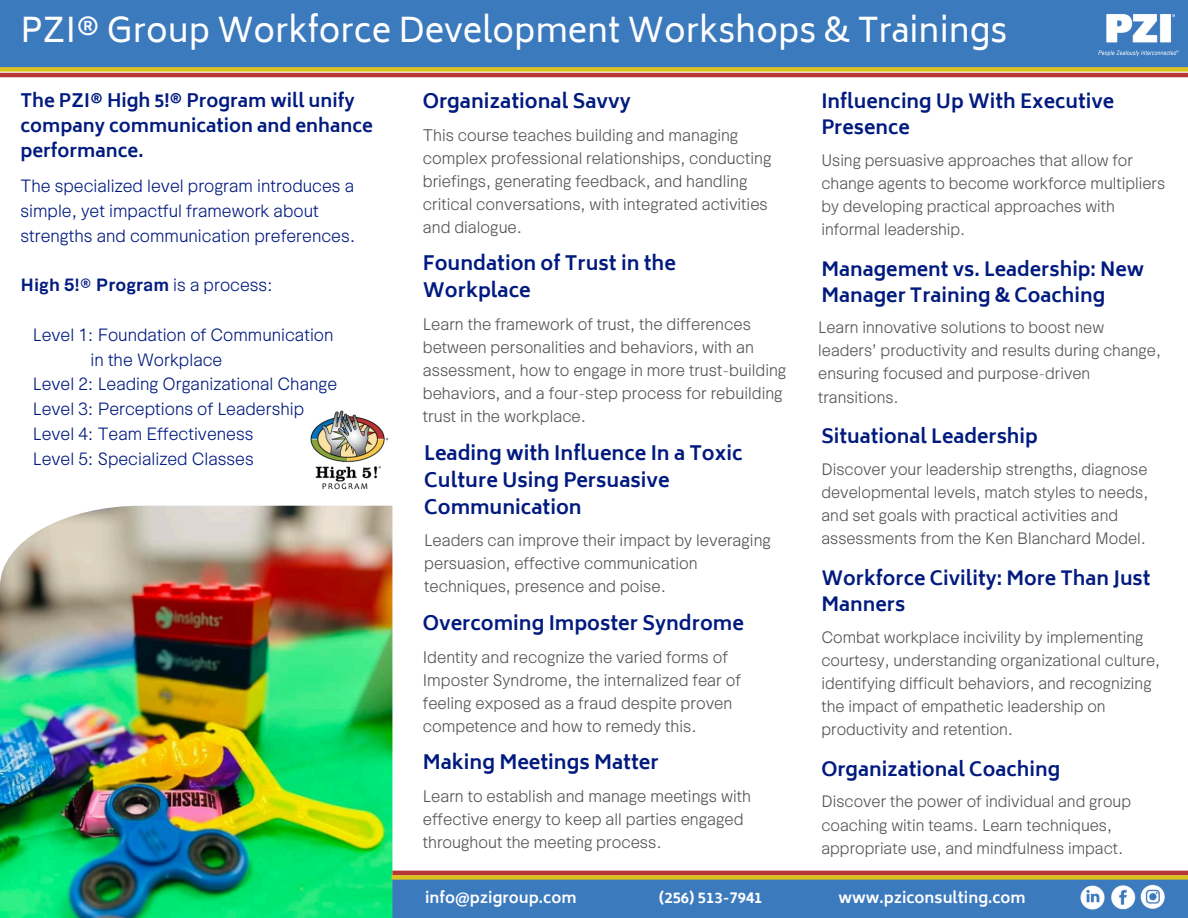
<style>
.page{position:relative;width:1188px;height:918px;background:#fff}
.page>*{position:absolute;margin:0;border:0;box-sizing:border-box;transform-origin:0 0}
.t1{font:33px "Biryani";color:#fff}
.t2{font:700 19.35px/27px "Biryani";color:#001a7f}
.t3{font:700 19.05px/26px "Biryani";color:#001a7f}
.t4{font:300 18px/24.8px "Okomito";color:#001a7f}
.t5{font:700 18px/24.8px "Biryani";color:#001a7f}
.t6{font:700 18px "Okomito";color:#001a7f}
.t7{font:300 16.95px/23.1px "Okomito";color:#545454}
.t8{font:300 16.8px/23.1px "Okomito";color:#545454}
.t9{font:700 15px "Biryani";color:#fff}
.s1{font-weight:300}
</style>
<div class="page">
<div style="left:392px;top:877px;width:796px;height:41px;background:#3c7abe"></div>
<div style="left:0;top:0;width:1188px;height:69px;background:#3c7abe"></div>
<img style="left:0;top:506px;width:392px;height:412px">
<img style="left:1098px;top:14px;width:81px;height:43px">
<img style="left:1080px;top:884px;width:85px;height:26px">
<img style="left:310px;top:410px;width:79px;height:80px">
<div style="left:0;top:67px;width:1188px;height:5px;background:#dbc11e"></div>
<div style="left:392px;top:875px;width:796px;height:5px;background:#dbc11e"></div>
<hr style="left:0;top:73px;width:1188px;height:4px;background:#b63736">
<hr style="left:392px;top:871px;width:796px;height:4px;background:#b63736">
<p class="t1" style="left:20px;top:12px;width:989px">PZI® Group Workforce Development Workshops &amp; Trainings</p>
<h2 class="t5" style="left:20px;top:89px;width:354px">The PZI® High 5!® Program will unify company communication and enhance performance.</h2>
<p class="t4" style="left:20px;top:173px;width:336px">The specialized level program introduces a simple, yet impactful framework about strengths and communication preferences.</p>
<h2 class="t6" style="left:20px;top:273px;width:254px">High 5!® Program <span class="s1">is a process:</span></h2>
<p class="t4" style="left:33px;top:321px;width:302px">Level 1: Foundation of Communication</p>
<p class="t4" style="left:91px;top:346px;width:133px">in the Workplace</p>
<p class="t4" style="left:33px;top:371px;width:306px">Level 2: Leading Organizational Change</p>
<p class="t4" style="left:33px;top:396px;width:273px">Level 3: Perceptions of Leadership</p>
<p class="t4" style="left:33px;top:420px;width:222px">Level 4: Team Effectiveness</p>
<p class="t4" style="left:33px;top:445px;width:222px">Level 5: Specialized Classes</p>
<h3 class="t2" style="left:423px;top:88px;width:209px">Organizational Savvy</h3>
<h3 class="t7" style="left:423px;top:122px;width:350px">This course teaches building and managing complex professional relationships, conducting briefings, generating feedback, and handling critical conversations, with integrated activities and dialogue.</h3>
<p class="t2" style="left:423px;top:250px;width:255px">Foundation of Trust in the<br>Workplace</p>
<h2 class="t7" style="left:423px;top:312px;width:365px">Learn the framework of trust, the differences between personalities and behaviors, with an assessment, how to engage in more trust-building behaviors, and a four-step process for rebuilding trust in the workplace.</h2>
<h3 class="t2" style="left:424px;top:440px;width:320px">Leading with Influence In a Toxic<br>Culture Using Persuasive<br>Communication</h3>
<p class="t7" style="left:424px;top:528px;width:348px">Leaders can improve their impact by leveraging persuasion, effective communication techniques, presence and poise.</p>
<p class="t2" style="left:423px;top:610px;width:323px">Overcoming Imposter Syndrome</p>
<h2 class="t7" style="left:423px;top:644px;width:320px">Identity and recognize the varied forms of Imposter Syndrome, the internalized fear of feeling exposed as a fraud despite proven competence and how to remedy this.</h2>
<p class="t2" style="left:423px;top:749px;width:237px">Making Meetings Matter</p>
<h2 class="t7" style="left:423px;top:784px;width:330px">Learn to establish and manage meetings with effective energy to keep all parties engaged throughout the meeting process.</h2>
<p class="t3" style="left:821px;top:89px;width:294px">Influencing Up With Executive<br>Presence</p>
<h2 class="t8" style="left:821px;top:148px;width:345px">Using persuasive approaches that allow for change agents to become workforce multipliers by developing practical approaches with informal leadership.</h2>
<p class="t3" style="left:821px;top:256px;width:324px">Management vs. Leadership: New<br>Manager Training &amp; Coaching</p>
<h2 class="t8" style="left:818px;top:315px;width:344px">Learn innovative solutions to boost new leaders’ productivity and results during change, ensuring focused and purpose-driven transitions.</h2>
<p class="t3" style="left:821px;top:424px;width:218px">Situational Leadership</p>
<h2 class="t8" style="left:821px;top:457px;width:328px">Discover your leadership strengths, diagnose developmental levels, match styles to needs, and set goals with practical activities and assessments from the Ken Blanchard Model.</h2>
<p class="t3" style="left:821px;top:566px;width:331px">Workforce Civility: More Than Just<br>Manners</p>
<h2 class="t8" style="left:821px;top:624px;width:340px">Combat workplace incivility by implementing courtesy, understanding organizational culture, identifying difficult behaviors, and recognizing the impact of empathetic leadership on productivity and retention.</h2>
<p class="t3" style="left:821px;top:756px;width:240px">Organizational Coaching</p>
<h2 class="t8" style="left:821px;top:789px;width:311px">Discover the power of individual and group coaching witin teams. Learn techniques, appropriate use, and mindfulness impact.</h2>
<h2 class="t9" style="left:425px;top:889px;width:153px">info@pzigroup.com</h2>
<h2 class="t9" style="left:659px;top:889px;width:105px">(256) 513-7941</h2>
<h2 class="t9" style="left:838px;top:889px;width:189px">www.pziconsulting.com</h2>
</div>
